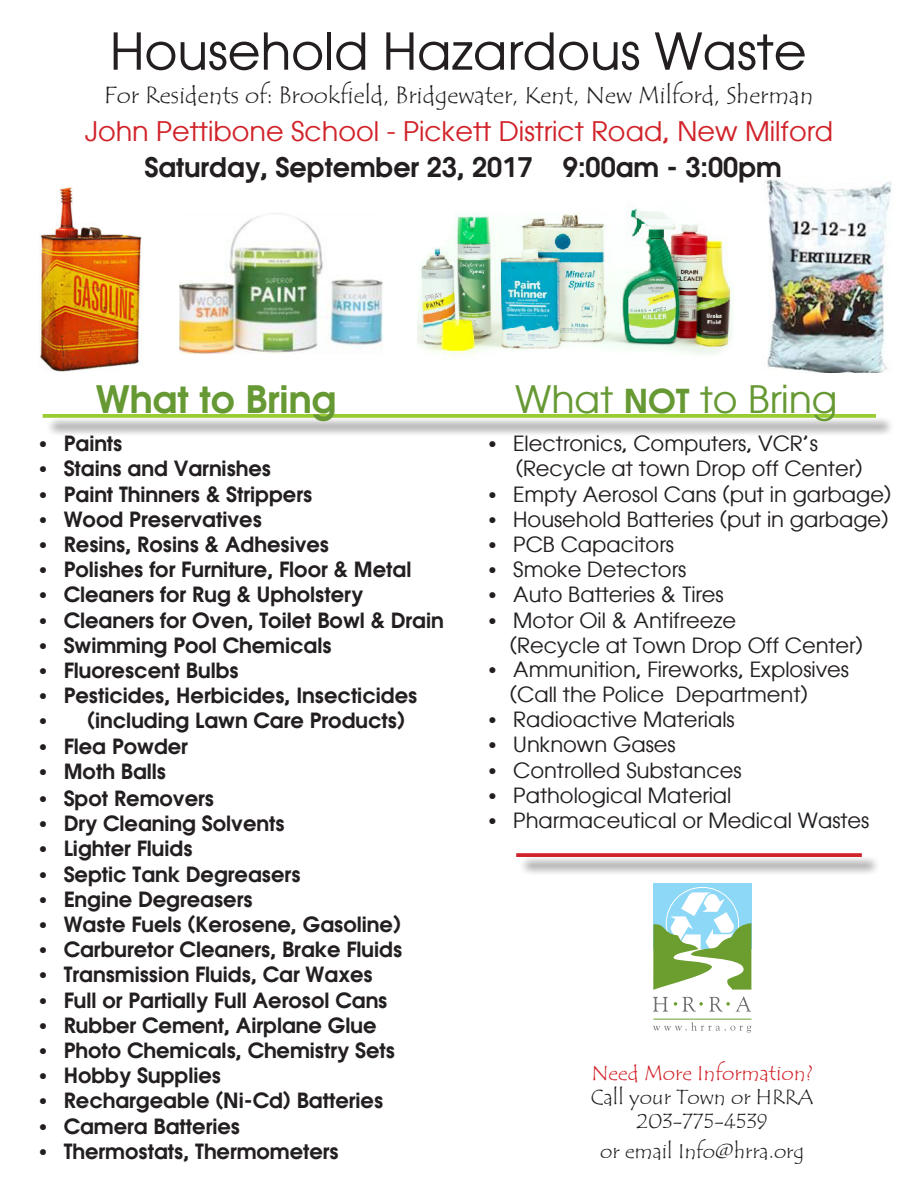
<style>
.page{position:relative;width:918px;height:1188px;background:#fff}
.page>*{position:absolute;margin:0;border:0;box-sizing:border-box;transform-origin:0 0}
.t1{font:50.4px "Atlanta";color:#231f20}
.t2{font:37.8px "Atlanta";color:#693}
.t3{font:600 37.8px "Atlanta";color:#693}
.t4{font:27px "Atlanta";color:#d1232a}
.t5{font:600 27px "Atlanta";color:#231f20}
.t6{font:24px "Tempus Sans ITC";color:#231f20}
.t7{font:600 21px "Atlanta";color:#231f20}
.t8{font:21px "Atlanta";color:#231f20}
.t9{font:21px "Tempus Sans ITC";color:#231f20}
.t10{font:21px "Tempus Sans ITC";color:#d1232a}
.s1{font-weight:600;font-size:33px}
</style>
<div class="page">
<div style="left:653px;top:883px;width:98px;height:66px;background:#8dd7f7"></div>
<svg style="left:653px;top:997px;width:15px;height:15px"></svg>
<svg style="left:736px;top:996px;width:15px;height:16px"></svg>
<svg style="left:653px;top:1022px;width:98px;height:11px"></svg>
<svg style="left:653px;top:892px;width:98px;height:98px"></svg>
<hr style="left:653px;top:1019px;width:98px;height:1px;background:#6c9e2f">
<svg style="left:674px;top:997px;width:29px;height:15px"></svg>
<svg style="left:709px;top:997px;width:21px;height:15px"></svg>
<img style="left:180px;top:213px;width:202px;height:141px">
<img style="left:39px;top:187px;width:103px;height:185px">
<img style="left:766px;top:176px;width:126px;height:197px">
<img style="left:417px;top:208px;width:315px;height:151px">
<div style="left:45px;top:416px;width:849px;height:20px;background:#231f20;opacity:.75"></div>
<svg style="left:43px;top:414px;width:833px;height:4px;background:#9ece3d"></svg>
<div style="left:519px;top:855px;width:361px;height:20px;background:#231f20;opacity:.75"></div>
<svg style="left:516px;top:853px;width:346px;height:4px"></svg>
<p class="t1" style="left:110px;top:16px;width:698px">Household Hazardous Waste</p>
<p class="t6" style="left:104px;top:80px;width:711px">For Residents of: Brookfield, Bridgewater, Kent, New Milford, Sherman</p>
<p class="t4" style="left:85px;top:112px;width:750px">John Pettibone School - Pickett District Road, New Milford</p>
<p class="t5" style="left:144px;top:148px;width:639px">Saturday, September 23, 2017 9:00am - 3:00pm</p>
<p class="t3" style="left:96px;top:372px;width:242px">What to Bring</p>
<p class="t2" style="left:515px;top:372px;width:324px">What <span class="s1">NOT</span> to Bring</p>
<p class="t7" style="left:37px;top:429px;width:87px">• Paints</p>
<p class="t7" style="left:37px;top:454px;width:236px">• Stains and Varnishes</p>
<p class="t7" style="left:37px;top:479px;width:277px">• Paint Thinners &amp; Strippers</p>
<p class="t7" style="left:37px;top:504px;width:227px">• Wood Preservatives</p>
<p class="t7" style="left:37px;top:529px;width:294px">• Resins, Rosins &amp; Adhesives</p>
<p class="t7" style="left:37px;top:555px;width:376px">• Polishes for Furniture, Floor &amp; Metal</p>
<p class="t7" style="left:37px;top:580px;width:328px">• Cleaners for Rug &amp; Upholstery</p>
<p class="t7" style="left:37px;top:605px;width:409px">• Cleaners for Oven, Toilet Bowl &amp; Drain</p>
<p class="t7" style="left:37px;top:630px;width:296px">• Swimming Pool Chemicals</p>
<p class="t7" style="left:37px;top:655px;width:204px">• Fluorescent Bulbs</p>
<p class="t7" style="left:37px;top:681px;width:382px">• Pesticides, Herbicides, Insecticides</p>
<p class="t7" style="left:37px;top:706px;width:370px">• (including Lawn Care Products)</p>
<p class="t7" style="left:37px;top:731px;width:153px">• Flea Powder</p>
<p class="t7" style="left:37px;top:756px;width:131px">• Moth Balls</p>
<p class="t7" style="left:37px;top:783px;width:179px">• Spot Removers</p>
<p class="t7" style="left:37px;top:808px;width:249px">• Dry Cleaning Solvents</p>
<p class="t7" style="left:37px;top:834px;width:157px">• Lighter Fluids</p>
<p class="t7" style="left:37px;top:859px;width:265px">• Septic Tank Degreasers</p>
<p class="t7" style="left:37px;top:884px;width:217px">• Engine Degreasers</p>
<p class="t7" style="left:37px;top:909px;width:366px">• Waste Fuels (Kerosene, Gasoline)</p>
<p class="t7" style="left:37px;top:934px;width:367px">• Carburetor Cleaners, Brake Fluids</p>
<p class="t7" style="left:37px;top:960px;width:338px">• Transmission Fluids, Car Waxes</p>
<p class="t7" style="left:37px;top:985px;width:352px">• Full or Partially Full Aerosol Cans</p>
<p class="t7" style="left:37px;top:1010px;width:341px">• Rubber Cement, Airplane Glue</p>
<p class="t7" style="left:37px;top:1035px;width:360px">• Photo Chemicals, Chemistry Sets</p>
<p class="t7" style="left:37px;top:1060px;width:186px">• Hobby Supplies</p>
<p class="t7" style="left:37px;top:1086px;width:348px">• Rechargeable (Ni-Cd) Batteries</p>
<p class="t7" style="left:37px;top:1111px;width:205px">• Camera Batteries</p>
<p class="t7" style="left:37px;top:1136px;width:304px">• Thermostats, Thermometers</p>
<p class="t8" style="left:486px;top:429px;width:333px">• Electronics, Computers, VCR’s</p>
<p class="t8" style="left:515px;top:454px;width:349px">(Recycle at town Drop off Center)</p>
<p class="t8" style="left:486px;top:479px;width:407px">• Empty Aerosol Cans (put in garbage)</p>
<p class="t8" style="left:486px;top:504px;width:404px">• Household Batteries (put in garbage)</p>
<p class="t8" style="left:486px;top:529px;width:189px">• PCB Capacitors</p>
<p class="t8" style="left:486px;top:555px;width:201px">• Smoke Detectors</p>
<p class="t8" style="left:486px;top:580px;width:239px">• Auto Batteries &amp; Tires</p>
<p class="t8" style="left:486px;top:605px;width:251px">• Motor Oil &amp; Antifreeze</p>
<p class="t8" style="left:510px;top:630px;width:355px">(Recycle at Town Drop Off Center)</p>
<p class="t8" style="left:486px;top:654px;width:364px">• Ammunition, Fireworks, Explosives</p>
<p class="t8" style="left:510px;top:679px;width:300px">(Call the Police Department)</p>
<p class="t8" style="left:486px;top:705px;width:250px">• Radioactive Materials</p>
<p class="t8" style="left:486px;top:730px;width:191px">• Unknown Gases</p>
<p class="t8" style="left:486px;top:755px;width:257px">• Controlled Substances</p>
<p class="t8" style="left:486px;top:780px;width:247px">• Pathological Material</p>
<p class="t8" style="left:486px;top:805px;width:385px">• Pharmaceutical or Medical Wastes</p>
<p class="t10" style="left:591px;top:1059px;width:223px">Need More Information?</p>
<p class="t9" style="left:591px;top:1083px;width:224px">Call your Town or HRRA</p>
<p class="t9" style="left:637px;top:1107px;width:133px">203-775-4539</p>
<p class="t9" style="left:600px;top:1137px;width:205px">or email Info@hrra.org</p>
</div>
